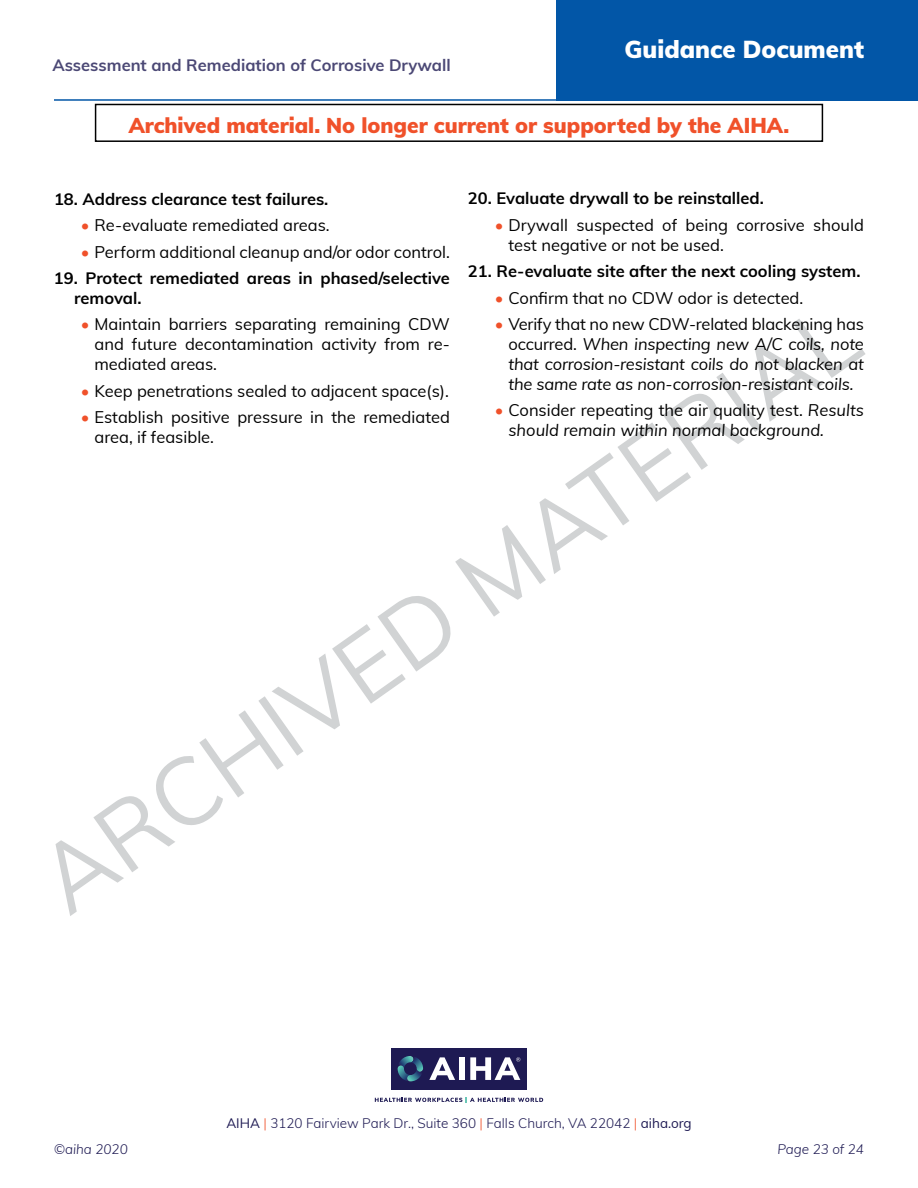
<style>
.page{position:relative;width:918px;height:1188px;background:#fff}
.page>*{position:absolute;margin:0;border:0;box-sizing:border-box;transform-origin:0 0}
.t1{font:94.5px "Muli";color:#d1d3d4}
.t2{font:900 24px "Muli";color:#fff}
.t3{font:900 21px "Muli";color:#f0512a}
.t4{font:16.5px/19.8px "Muli";color:#000}
.t5{font:italic 16.5px/19.8px "Muli";letter-spacing:-.01em;color:#000;text-align:justify}
.t6{font:700 16.5px/19.8px "Muli";color:#000}
.t7{font:700 16.5px "Muli";color:#4b4875}
.t8{font:300 13.5px "Muli";color:#1e1a53}
.t9{font:italic 300 13.5px "Muli";color:#1e1a53}
.s1{color:#f0512a}
.s2{font-style:normal;color:#f0512a}
.s3{font-style:normal}
.s4{font-weight:400}
</style>
<div class="page">
<hr style="left:54px;top:99px;width:537px;height:2px;background:#0256a7">
<div style="left:556px;top:0;width:362px;height:101px;background:#0256a7"></div>
<div style="left:391px;top:1048px;width:136px;height:42px;background:#1e1a53"></div>
<svg style="left:398px;top:1056px;width:25px;height:25px"></svg>
<svg style="left:375px;top:1097px;width:168px;height:5px"></svg>
<svg style="left:429px;top:1057px;width:26px;height:23px"></svg>
<div style="left:459px;top:1057px;width:6px;height:23px;background:#fff"></div>
<svg style="left:470px;top:1057px;width:50px;height:23px"></svg>
<div style="left:95px;top:104px;width:728px;height:38px;border:2px solid #000"></div>
<p class="t7" style="left:52px;top:53px;width:400px">Assessment and Remediation of Corrosive Drywall</p>
<h2 class="t2" style="left:625px;top:31px;width:241px">Guidance Document</h2>
<p class="t3" style="left:129px;top:110px;width:662px">Archived material. No longer current or supported by the AIHA.</p>
<p class="t6" style="left:54px;top:188px;width:276px">18. Address clearance test failures.</p>
<p class="t4" style="left:81px;top:214px;width:250px"><span class="s1">•</span> Re-evaluate remediated areas.</p>
<p class="t4" style="left:81px;top:241px;width:370px"><span class="s1">•</span> Perform additional cleanup and/or odor control.</p>
<p class="t6" style="left:74px;top:268px;width:377px;text-indent:-20px">19. Protect remediated areas in phased/selective removal.</p>
<p class="t4" style="left:94px;top:314px;width:357px;text-align:justify;text-indent:-13px"><span class="s1">•</span> Maintain barriers separating remaining CDW and future decontamination activity from re&shy;mediated areas.</p>
<p class="t4" style="left:81px;top:380px;width:370px"><span class="s1">•</span> Keep penetrations sealed to adjacent space(s).</p>
<p class="t4" style="left:94px;top:407px;width:357px;text-indent:-13px"><span class="s1">•</span> Establish positive pressure in the remediated area, if feasible.</p>
<p class="t6" style="left:468px;top:188px;width:297px">20. Evaluate drywall to be reinstalled.</p>
<p class="t4" style="left:508px;top:214px;width:357px;text-indent:-13px"><span class="s1">•</span> Drywall suspected of being corrosive should test negative or not be used.</p>
<p class="t6" style="left:468px;top:261px;width:394px">21. Re-evaluate site after the next cooling system.</p>
<p class="t4" style="left:495px;top:287px;width:310px"><span class="s1">•</span> Confirm that no CDW odor is detected.</p>
<p class="t5" style="left:508px;top:314px;width:357px;text-indent:-13px"><span class="s2">•</span> <span class="s3">Verify that no new CDW-related blackening has occurred.</span> When inspecting new A/C coils, note that corrosion-resistant coils do not blacken at the same rate as non-corrosion-resistant coils.</p>
<p class="t5" style="left:508px;top:400px;width:357px;text-indent:-13px"><span class="s2">•</span> <span class="s3">Consider repeating the air quality test.</span> Results should remain within normal background.</p>
<h1 class="t1" style="left:9px;top:831px;width:979px;rotate:-35deg">ARCHIVED MATERIAL</h1>
<p class="t8" style="left:226px;top:1113px;width:467px"><span class="s4">AIHA</span> <span class="s1">|</span> 3120 Fairview Park Dr., Suite 360 <span class="s1">|</span> Falls Church, VA 22042 <span class="s1">|</span> <span class="s4">aiha.org</span></p>
<p class="t9" style="left:54px;top:1140px;width:75px">©aiha 2020</p>
<p class="t9" style="left:777px;top:1140px;width:88px">Page 23 of 24</p>
</div>
